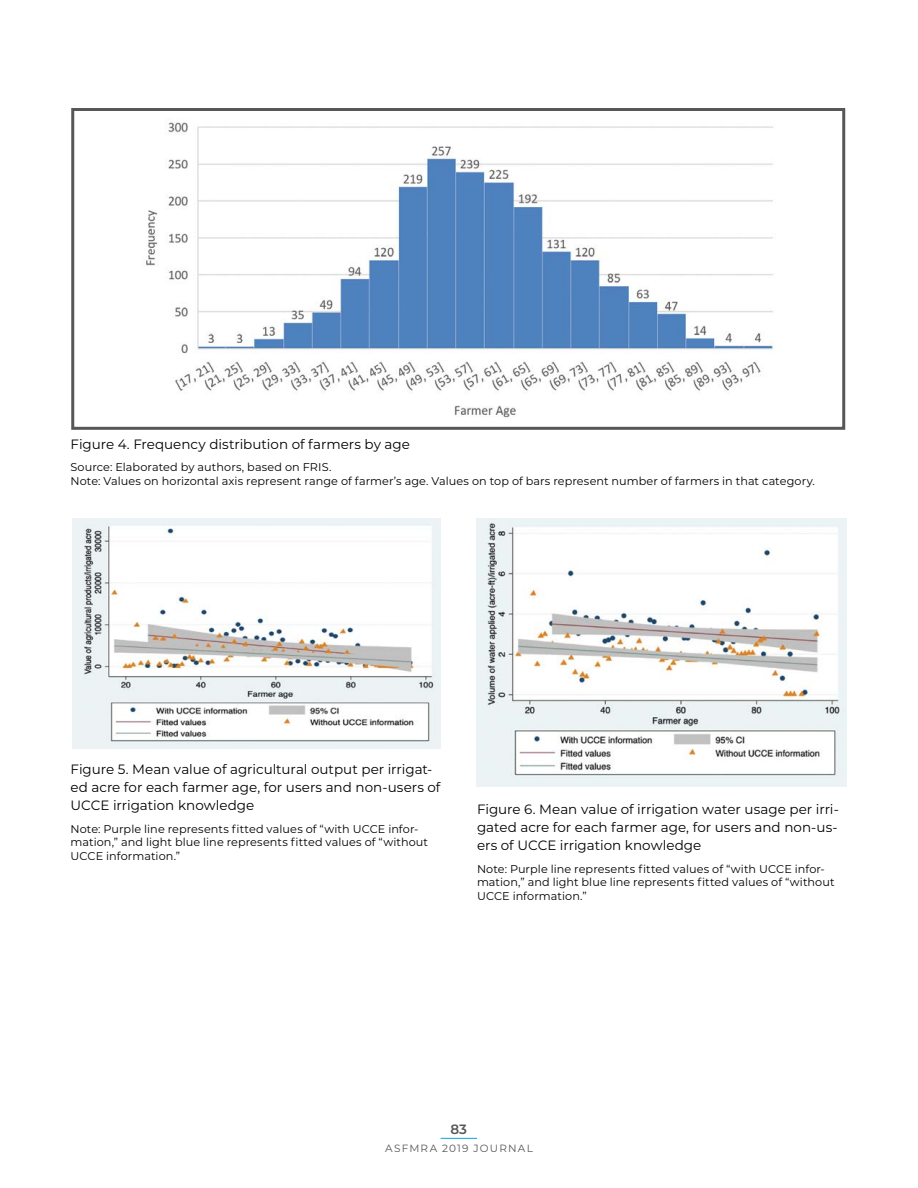
<style>
.page{position:relative;width:918px;height:1188px;background:#fff}
.page>*{position:absolute;margin:0;border:0;box-sizing:border-box;transform-origin:0 0}
.t1{font:13.5px/18px "Montserrat";color:#000}
.t2{font:600 13.5px "Montserrat";color:#57575a}
.t3{font:11.25px/13.5px "Montserrat";letter-spacing:.005em;color:#000}
.t4{font:10.5px "Montserrat";letter-spacing:.115em;color:#57575a}
</style>
<div class="page">
<hr style="left:441px;top:1138px;width:36px;height:1px;background:#00a8e1">
<img style="left:146px;top:122px;width:628px;height:296px">
<div style="left:71px;top:108px;width:774px;height:322px;border:3px solid #57575a"></div>
<img style="left:73px;top:518px;width:368px;height:231px">
<img style="left:477px;top:518px;width:369px;height:269px">
<p class="t1" style="left:70px;top:434px;width:341px">Figure 4. Frequency distribution of farmers by age</p>
<p class="t3" style="left:70px;top:460px;width:746px">Source: Elaborated by authors, based on FRIS.<br>Note: Values on horizontal axis represent range of farmer’s age. Values on top of bars represent number of farmers in that category.</p>
<p class="t1" style="left:70px;top:760px;width:372px">Figure 5. Mean value of agricultural output per irrigat&shy;ed acre for each farmer age, for users and non-users of<br>UCCE irrigation knowledge</p>
<p class="t3" style="left:70px;top:822px;width:359px">Note: Purple line represents fitted values of “with UCCE infor&shy;mation,” and light blue line represents fitted values of “without<br>UCCE information.”</p>
<p class="t1" style="left:477px;top:800px;width:363px;text-align:justify">Figure 6. Mean value of irrigation water usage per irri&shy;gated acre for each farmer age, for users and non-us&shy;ers of UCCE irrigation knowledge</p>
<p class="t3" style="left:477px;top:861px;width:359px">Note: Purple line represents fitted values of “with UCCE infor&shy;mation,” and light blue line represents fitted values of “without<br>UCCE information.”</p>
<p class="t2" style="left:450px;top:1120px;width:18px">83</p>
<p class="t4" style="left:385px;top:1141px;width:149px">ASFMRA 2019 JOURNAL</p>
</div>
